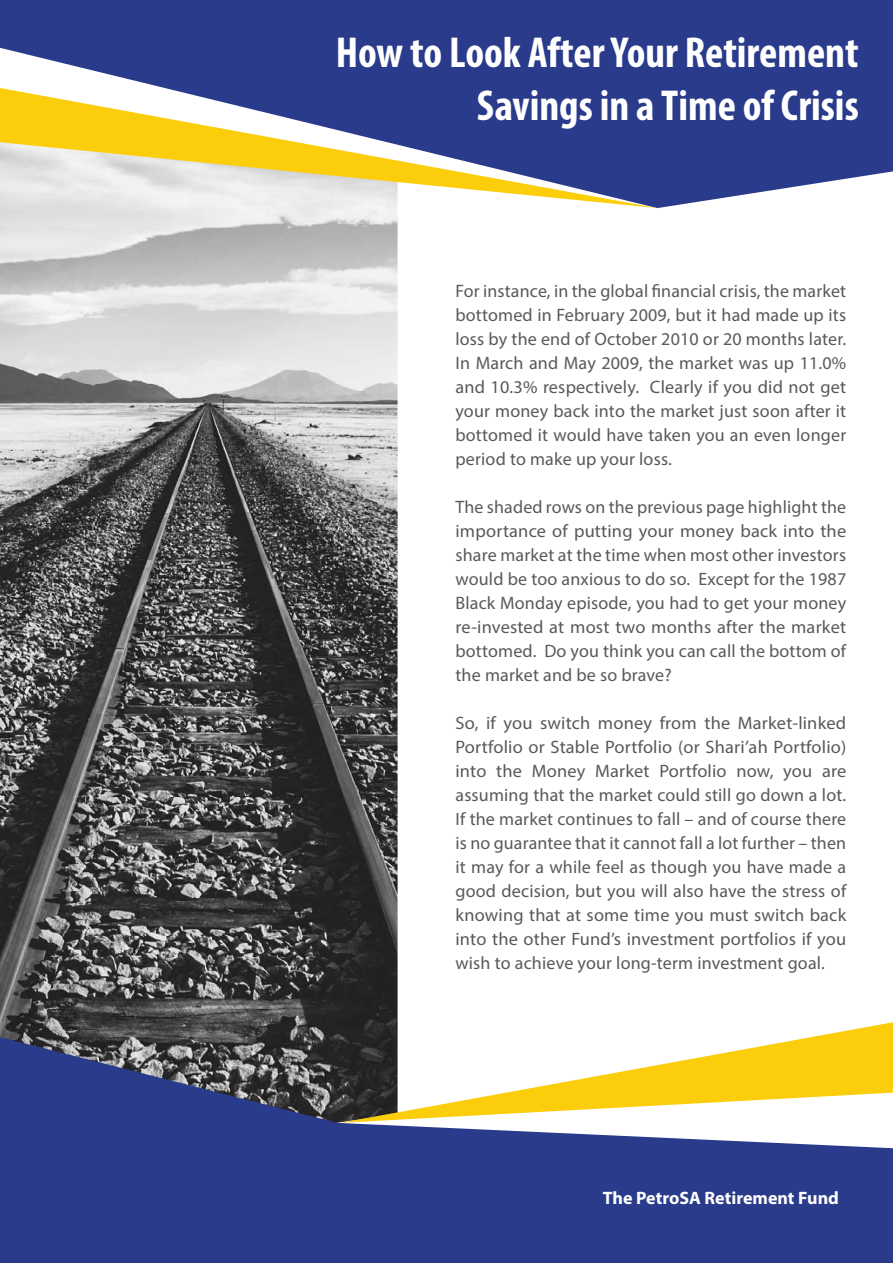
<style>
.page{position:relative;width:893px;height:1263px;background:#fff}
.page>*{position:absolute;margin:0;border:0;box-sizing:border-box;transform-origin:0 0}
.t1{font:700 condensed 43.5px/52.2px "Myriad Pro";color:#fff;text-align:right}
.t2{font:18px/24px "Myriad Pro";letter-spacing:.01em;color:#58595b;text-align:justify}
.t3{font:700 18px "Myriad Pro";color:#fff}
</style>
<div class="page">
<svg style="left:0;top:0;width:893px;height:208px;background:#384892"></svg>
<img style="left:0;top:208px;width:398px;height:829px">
<svg style="left:0;top:1037px;width:893px;height:226px;background:#37478b"></svg>
<svg style="left:340px;top:1022px;width:553px;height:101px"></svg>
<svg style="left:0;top:88px;width:658px;height:120px"></svg>
<h1 class="t1" style="left:336px;top:26px;width:524px">How to Look After Your Retirement<br>Savings in a Time of Crisis</h1>
<p class="t2" style="left:455px;top:279px;width:392px">For instance, in the global financial crisis, the market bottomed in February 2009, but it had made up its loss by the end of October 2010 or 20 months later.<br>In March and May 2009, the market was up 11.0% and 10.3% respectively. Clearly if you did not get your money back into the market just soon after it bottomed it would have taken you an even longer period to make up your loss.</p>
<p class="t2" style="left:455px;top:495px;width:392px">The shaded rows on the previous page highlight the importance of putting your money back into the share market at the time when most other investors would be too anxious to do so. Except for the 1987<br>Black Monday episode, you had to get your money re-invested at most two months after the market bottomed. Do you think you can call the bottom of the market and be so brave?</p>
<p class="t2" style="left:455px;top:711px;width:392px">So, if you switch money from the Market-linked Portfolio or Stable Portfolio (or Shari’ah Portfolio) into the Money Market Portfolio now, you are assuming that the market could still go down a lot.<br>If the market continues to fall – and of course there is no guarantee that it cannot fall a lot further – then it may for a while feel as though you have made a good decision, but you will also have the stress of knowing that at some time you must switch back into the other Fund’s investment portfolios if you wish to achieve your long-term investment goal.</p>
<p class="t3" style="left:603px;top:1186px;width:238px">The PetroSA Retirement Fund</p>
</div>
